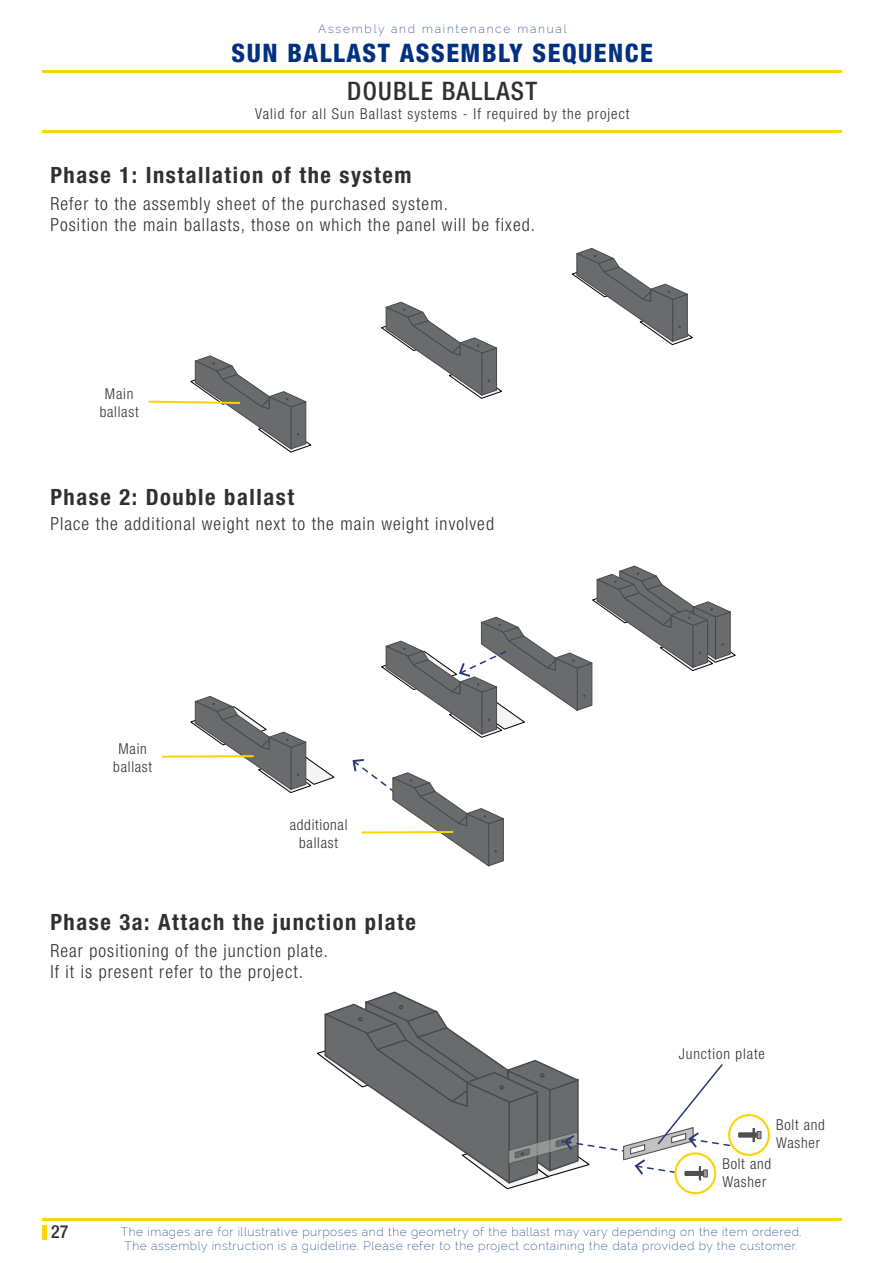
<style>
.page{position:relative;width:893px;height:1263px;background:#fff}
.page>*{position:absolute;margin:0;border:0;box-sizing:border-box;transform-origin:0 0}
.t1{font:800 condensed 25.5px "Helvetica Neue LT Pro";letter-spacing:.06em;color:#003080}
.Page_number{font:500 condensed 25.5px "Helvetica Neue LT Pro";letter-spacing:.05em;color:#303030}
.Page_number-2{font:700 condensed 22.5px "Helvetica Neue LT Pro";letter-spacing:.07em;color:#303030}
.Page_number-3{font:300 condensed 18px "Helvetica Neue LT Pro";letter-spacing:.06em;color:#303030}
.t2{font:500 condensed 18px "Helvetica Neue LT Pro";color:#303030}
.Page_number-4{font:300 condensed 15px/18px "Helvetica Neue LT Pro";letter-spacing:.05em;color:#333434}
.Page_number-5{font:300 condensed 15px "Helvetica Neue LT Pro";letter-spacing:.07em;color:#303030}
.t3{font:200 12px/13.5px "Raleway";letter-spacing:.05em;color:#1c417b;text-align:center}
.t4{font:200 12px "Raleway";letter-spacing:.15em;color:#1c417b}
</style>
<div class="page">
<hr style="left:43px;top:71px;width:799px;height:2px;background:#ffd400">
<hr style="left:43px;top:1225px;width:4px;height:14px;background:#ffd400">
<hr style="left:43px;top:1218px;width:799px;height:2px;background:#ffd400">
<svg style="left:381px;top:301px;width:121px;height:98px"></svg>
<svg style="left:572px;top:248px;width:121px;height:97px"></svg>
<hr style="left:43px;top:130px;width:799px;height:2px;background:#ffd400">
<svg style="left:381px;top:565px;width:355px;height:173px"></svg>
<svg style="left:729px;top:1115px;width:40px;height:40px"></svg>
<div style="left:728px;top:1114px;width:42px;height:42px;border:2px solid #fcd406;border-radius:50%"></div>
<div style="left:674px;top:1152px;width:42px;height:42px;border:2px solid #fcd406;border-radius:50%"></div>
<svg style="left:317px;top:991px;width:444px;height:199px"></svg>
<svg style="left:148px;top:355px;width:164px;height:98px"></svg>
<svg style="left:162px;top:696px;width:173px;height:97px"></svg>
<svg style="left:352px;top:759px;width:152px;height:108px"></svg>
<p class="t4" style="left:318px;top:22px;width:250px">Assembly and maintenance manual</p>
<h1 class="t1" style="left:232px;top:37px;width:423px">SUN BALLAST ASSEMBLY SEQUENCE</h1>
<p class="Page_number" style="left:347px;top:75px;width:191px">DOUBLE BALLAST</p>
<p class="Page_number-5" style="left:255px;top:105px;width:376px">Valid for all Sun Ballast systems - If required by the project</p>
<p class="Page_number-2" style="left:50px;top:161px;width:363px">Phase 1: Installation of the system</p>
<p class="Page_number-3" style="left:50px;top:193px;width:399px">Refer to the assembly sheet of the purchased system.</p>
<p class="Page_number-3" style="left:50px;top:214px;width:486px">Position the main ballasts, those on which the panel will be fixed.</p>
<p class="Page_number-4" style="left:100px;top:385px;width:40px;line-height:17.5px;text-align:center">Main ballast</p>
<p class="Page_number-2" style="left:50px;top:484px;width:245px">Phase 2: Double ballast</p>
<p class="Page_number-3" style="left:50px;top:513px;width:445px">Place the additional weight next to the main weight involved</p>
<p class="Page_number-4" style="left:113px;top:740px;width:40px;line-height:17.5px;text-align:center">Main ballast</p>
<p class="Page_number-4" style="left:290px;top:816px;width:59px">additional</p>
<p class="Page_number-4" style="left:299px;top:833px;width:40px">ballast</p>
<p class="Page_number-2" style="left:50px;top:908px;width:367px">Phase 3a: Attach the junction plate</p>
<p class="Page_number-3" style="left:50px;top:940px;width:279px">Rear positioning of the junction plate.</p>
<p class="Page_number-3" style="left:50px;top:961px;width:254px">If it is present refer to the project.</p>
<p class="Page_number-4" style="left:679px;top:1045px;width:88px">Junction plate</p>
<p class="Page_number-4" style="left:776px;top:1116px;width:50px">Bolt and<br>Washer</p>
<p class="Page_number-4" style="left:722px;top:1154px;width:50px">Bolt and<br>Washer</p>
<p class="t2" style="left:51px;top:1221px;width:19px">27</p>
<p class="t3" style="left:121px;top:1225px;width:682px">The images are for illustrative purposes and the geometry of the ballast may vary depending on the item ordered.<br>The assembly instruction is a guideline. Please refer to the project containing the data provided by the customer.</p>
</div>
